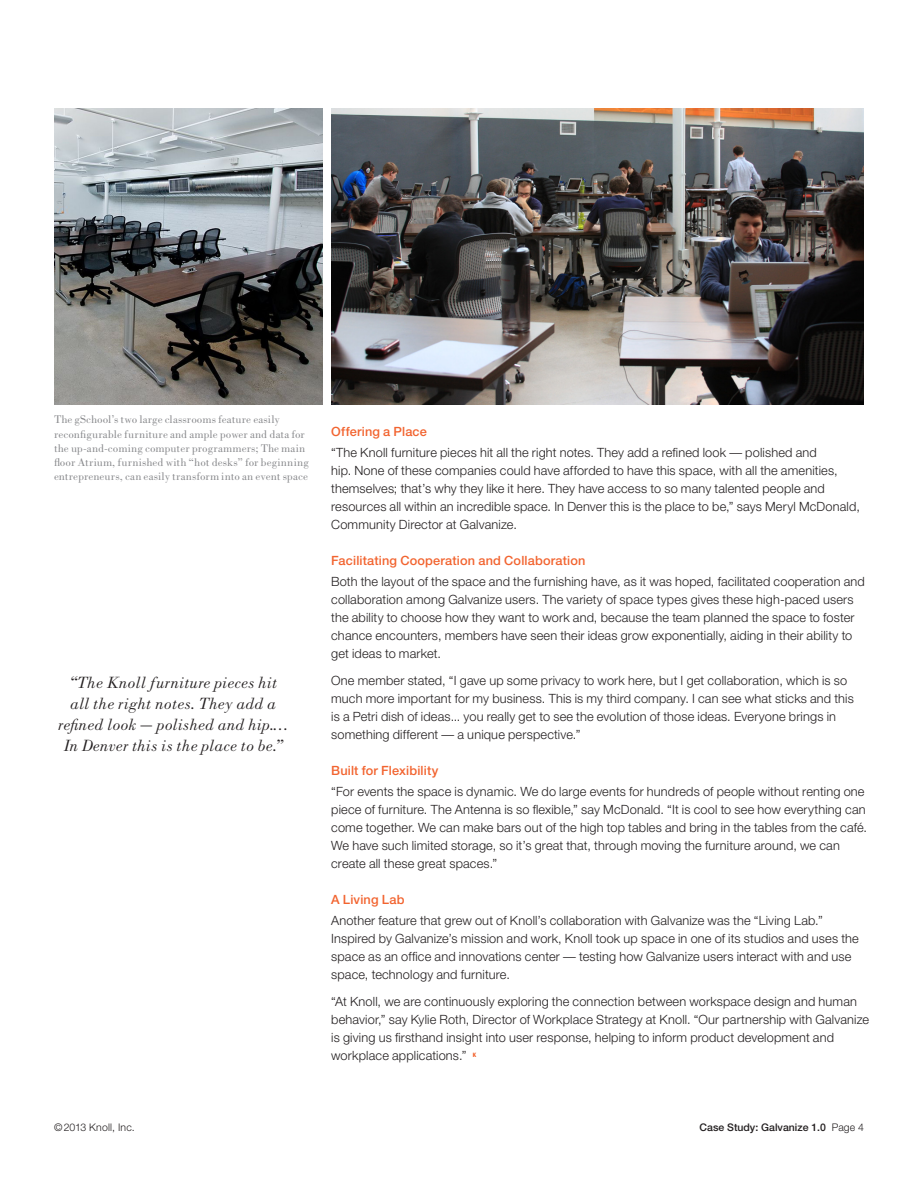
<style>
.page{position:relative;width:918px;height:1188px;background:#fff}
.page>*{position:absolute;margin:0;border:0;box-sizing:border-box;transform-origin:0 0}
.WP___pullquote{font:italic 16.5px/21px "T Bodoni";letter-spacing:.005em;color:#231f20;text-align:center}
.WP___Body_p6_after{font:300 12.75px/18px "Helvetica Neue";letter-spacing:.015em;color:#231f20}
.WP___Sub_B_and____d{font:500 12.75px "Helvetica Neue";letter-spacing:.015em;color:#f26430}
.Caption_1{font:11.25px/14.2px "T Bodoni";letter-spacing:.015em;color:#848588}
.t1{font:500 10.5px "Helvetica Neue";color:#231f20}
.t2{font:300 10.5px "Helvetica Neue";letter-spacing:.015em;color:#231f20}
.s1{font-weight:300}
</style>
<div class="page">
<img style="left:331px;top:108px;width:533px;height:297px">
<img style="left:54px;top:108px;width:268px;height:297px">
<p class="Caption_1" style="left:54px;top:413px;width:256px">The gSchool’s two large classrooms feature easily reconfigurable furniture and ample power and data for the up-and-coming computer programmers; The main floor Atrium, furnished with “hot desks” for beginning entrepreneurs, can easily transform into an event space</p>
<p class="WP___pullquote" style="left:58px;top:672px;width:232px">“The Knoll furniture pieces hit all the right notes. They add a refined look — polished and hip.…<br>In Denver this is the place to be.”</p>
<p class="WP___Sub_B_and____d" style="left:331px;top:424px;width:97px">Offering a Place</p>
<p class="WP___Body_p6_after" style="left:331px;top:443px;width:530px">“The Knoll furniture pieces hit all the right notes. They add a refined look — polished and<br>hip. None of these companies could have afforded to have this space, with all the amenities, themselves; that’s why they like it here. They have access to so many talented people and resources all within an incredible space. In Denver this is the place to be,” says Meryl McDonald, Community Director at Galvanize.</p>
<p class="WP___Sub_B_and____d" style="left:331px;top:553px;width:256px">Facilitating Cooperation and Collaboration</p>
<p class="WP___Body_p6_after" style="left:331px;top:572px;width:535px">Both the layout of the space and the furnishing have, as it was hoped, facilitated cooperation and collaboration among Galvanize users. The variety of space types gives these high-paced users the ability to choose how they want to work and, because the team planned the space to foster chance encounters, members have seen their ideas grow exponentially, aiding in their ability to get ideas to market.</p>
<p class="WP___Body_p6_after" style="left:331px;top:671px;width:524px">One member stated, “I gave up some privacy to work here, but I get collaboration, which is so much more important for my business. This is my third company. I can see what sticks and this is a Petri dish of ideas... you really get to see the evolution of those ideas. Everyone brings in something different — a unique perspective.”</p>
<p class="WP___Sub_B_and____d" style="left:331px;top:763px;width:109px">Built for Flexibility</p>
<p class="WP___Body_p6_after" style="left:331px;top:782px;width:537px">“For events the space is dynamic. We do large events for hundreds of people without renting one piece of furniture. The Antenna is so flexible,” say McDonald. “It is cool to see how everything can come together. We can make bars out of the high top tables and bring in the tables from the café.<br>We have such limited storage, so it’s great that, through moving the furniture around, we can create all these great spaces.”</p>
<p class="WP___Sub_B_and____d" style="left:331px;top:892px;width:75px">A Living Lab</p>
<p class="WP___Body_p6_after" style="left:331px;top:911px;width:529px">Another feature that grew out of Knoll’s collaboration with Galvanize was the “Living Lab.” Inspired by Galvanize’s mission and work, Knoll took up space in one of its studios and uses the space as an office and innovations center — testing how Galvanize users interact with and use space, technology and furniture.</p>
<p class="WP___Body_p6_after" style="left:331px;top:992px;width:539px">“At Knoll, we are continuously exploring the connection between workspace design and human behavior,” say Kylie Roth, Director of Workplace Strategy at Knoll. “Our partnership with Galvanize is giving us firsthand insight into user response, helping to inform product development and workplace applications.” <sup>K</sup></p>
<p class="t2" style="left:54px;top:1121px;width:82px">©2013 Knoll, Inc.</p>
<p class="t1" style="left:700px;top:1121px;width:166px">Case Study: Galvanize 1.0 <span class="s1">Page 4</span></p>
</div>
